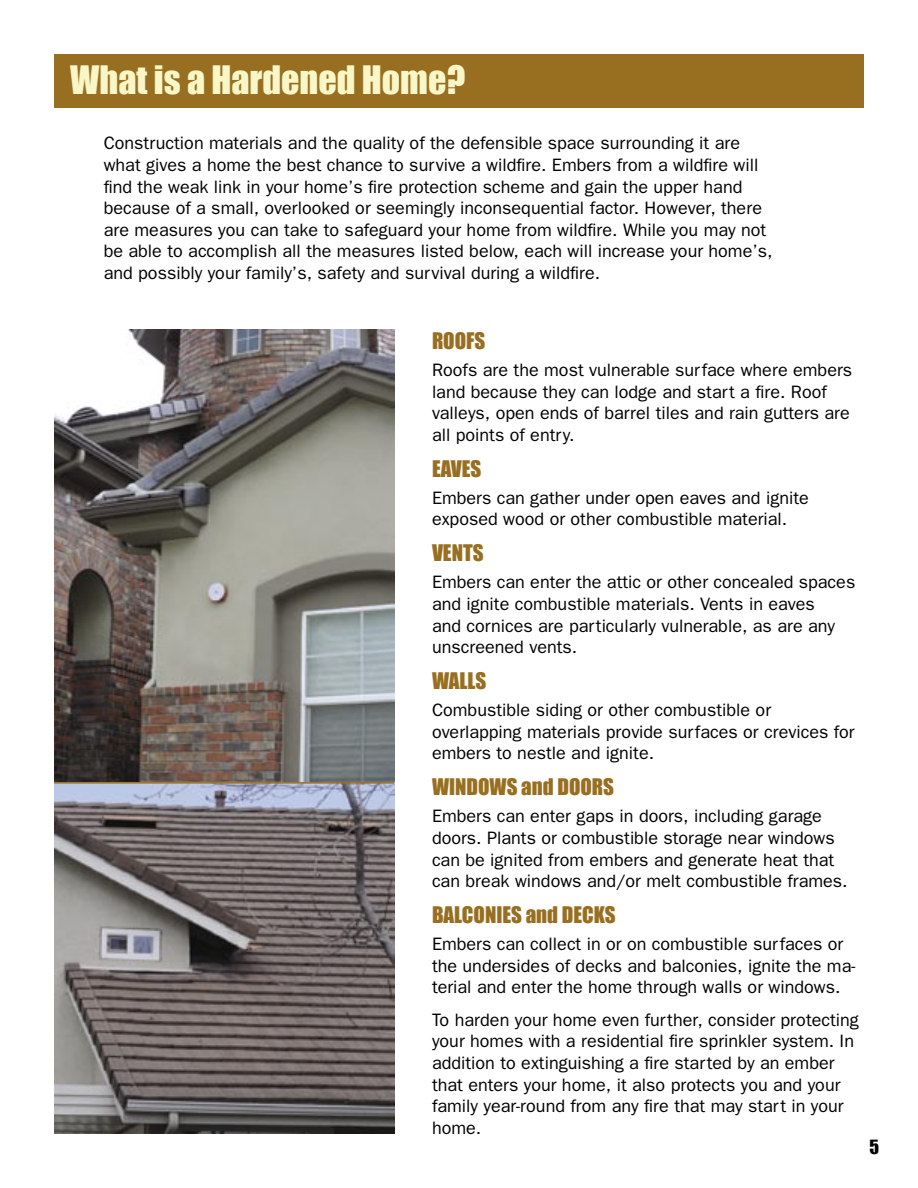
<style>
.page{position:relative;width:918px;height:1188px;background:#fff}
.page>*{position:absolute;margin:0;border:0;box-sizing:border-box;transform-origin:0 0}
.t1{font:36px "Impact";color:#f9f7c7}
.t2{font:21px "Impact";color:#986f20}
.t3{font:18px/21.6px "Franklin Gothic";color:#000}
.t4{font:18px "Impact";color:#000}
</style>
<div class="page">
<img style="left:54px;top:329px;width:340px;height:805px">
<div style="left:54px;top:54px;width:810px;height:54px;background:#986f20"></div>
<hr style="left:54px;top:782px;width:340px;height:2px;background:#986f20">
<p class="t1" style="left:70px;top:58px;width:397px">What is a Hardened Home?</p>
<p class="t3" style="left:104px;top:132px;width:670px">Construction materials and the quality of the defensible space surrounding it are what gives a home the best chance to survive a wildfire. Embers from a wildfire will find the weak link in your home’s fire protection scheme and gain the upper hand because of a small, overlooked or seemingly inconsequential factor. However, there are measures you can take to safeguard your home from wildfire. While you may not be able to accomplish all the measures listed below, each will increase your home’s, and possibly your family’s, safety and survival during a wildfire.</p>
<p class="t2" style="left:432px;top:328px;width:55px">ROOFS</p>
<p class="t3" style="left:432px;top:359px;width:422px">Roofs are the most vulnerable surface where embers land because they can lodge and start a fire. Roof valleys, open ends of barrel tiles and rain gutters are all points of entry.</p>
<p class="t2" style="left:432px;top:456px;width:51px">EAVES</p>
<p class="t3" style="left:432px;top:487px;width:378px">Embers can gather under open eaves and ignite exposed wood or other combustible material.</p>
<p class="t2" style="left:432px;top:540px;width:53px">VENTS</p>
<p class="t3" style="left:432px;top:571px;width:425px">Embers can enter the attic or other concealed spaces and ignite combustible materials. Vents in eaves<br>and cornices are particularly vulnerable, as are any unscreened vents.</p>
<p class="t2" style="left:432px;top:668px;width:56px">WALLS</p>
<p class="t3" style="left:432px;top:699px;width:424px">Combustible siding or other combustible or overlapping materials provide surfaces or crevices for embers to nestle and ignite.</p>
<p class="t2" style="left:432px;top:774px;width:184px">WINDOWS and DOORS</p>
<p class="t3" style="left:432px;top:805px;width:417px">Embers can enter gaps in doors, including garage doors. Plants or combustible storage near windows can be ignited from embers and generate heat that can break windows and/or melt combustible frames.</p>
<p class="t2" style="left:432px;top:902px;width:185px">BALCONIES and DECKS</p>
<p class="t3" style="left:432px;top:933px;width:425px">Embers can collect in or on combustible surfaces or the undersides of decks and balconies, ignite the ma&shy;terial and enter the home through walls or windows.</p>
<p class="t3" style="left:432px;top:1009px;width:428px">To harden your home even further, consider protecting your homes with a residential fire sprinkler system. In addition to extinguishing a fire started by an ember that enters your home, it also protects you and your family year-round from any fire that may start in your home.</p>
<p class="t4" style="left:869px;top:1135px;width:11px">5</p>
</div>
